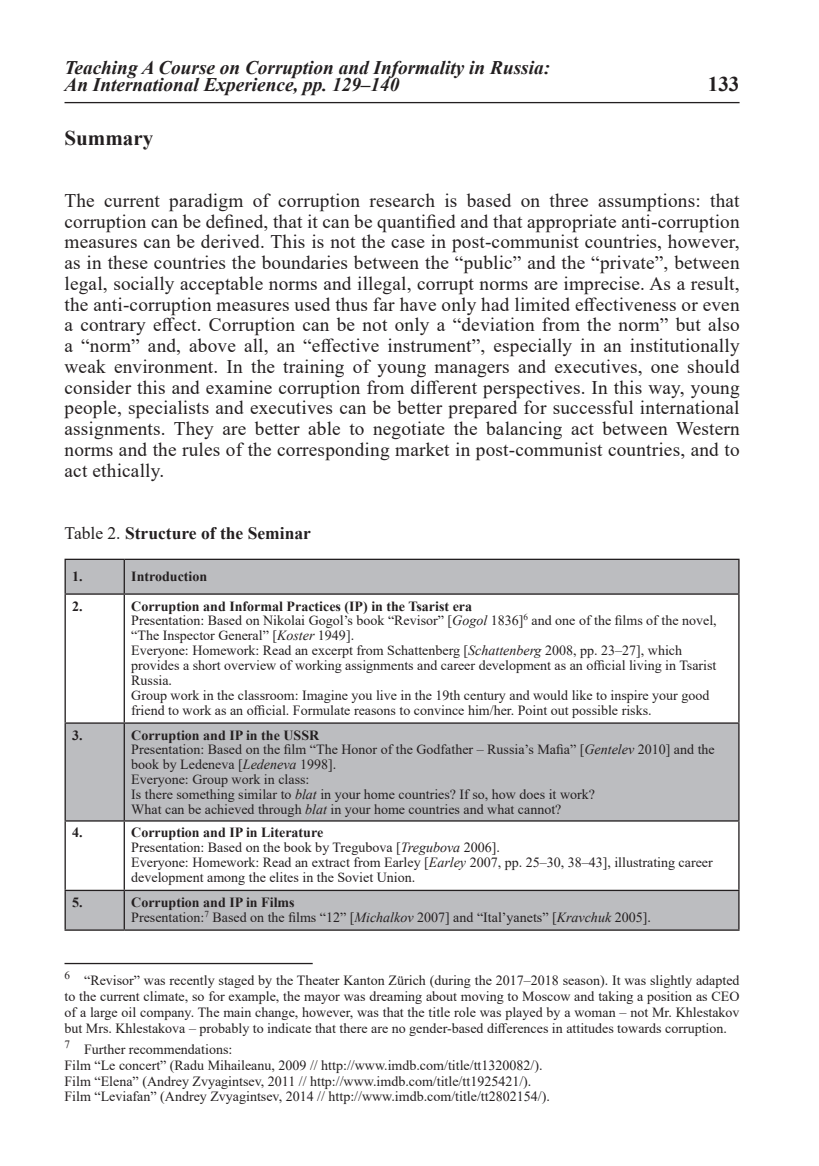
<style>
.page{position:relative;width:819px;height:1166px;background:#fff}
.page>*{position:absolute;margin:0;border:0;box-sizing:border-box;transform-origin:0 0}
.подзаголовок{font:700 21px "Times New Roman";color:#231f20}
.первый_абзац{font:19.25px/20.7px "Times New Roman";letter-spacing:.01em;color:#231f20;text-align:justify}
.t1{font:italic 700 19.25px/16.6px "Times New Roman";color:#231f20}
.таблица_ЗАГОЛОВОК{font:700 17.5px "Times New Roman";color:#231f20}
.в_таблице_черный{font:14px/14.9px "Times New Roman";color:#231f20}
.сноска{font:14px/15.8px "Times New Roman";color:#231f20;text-align:justify}
.в_таблице_черный-2{font:700 14px "Times New Roman";color:#231f20}
.сноска-2{font:11.2px "Times New Roman";color:#231f20}
.s1{font-weight:400}
.s2{font-style:italic}
</style>
<div class="page">
<hr style="left:64px;top:102px;width:675px;height:1px;background:#231f20">
<svg style="left:66px;top:560px;width:672px;height:369px"></svg>
<hr style="left:64px;top:560px;width:2px;height:33px;background:#231f20">
<hr style="left:738px;top:560px;width:1px;height:33px;background:#231f20">
<hr style="left:64px;top:595px;width:2px;height:127px;background:#231f20">
<hr style="left:738px;top:595px;width:1px;height:127px;background:#231f20">
<hr style="left:64px;top:724px;width:2px;height:96px;background:#231f20">
<hr style="left:738px;top:724px;width:1px;height:96px;background:#231f20">
<hr style="left:64px;top:821px;width:2px;height:69px;background:#231f20">
<hr style="left:738px;top:821px;width:1px;height:69px;background:#231f20">
<hr style="left:64px;top:891px;width:2px;height:38px;background:#231f20">
<hr style="left:738px;top:891px;width:1px;height:38px;background:#231f20">
<hr style="left:64px;top:559px;width:60px;height:1px;background:#231f20">
<hr style="left:124px;top:559px;width:615px;height:1px;background:#231f20">
<hr style="left:124px;top:560px;width:1px;height:33px;background:#231f20">
<hr style="left:64px;top:593px;width:60px;height:2px;background:#231f20">
<hr style="left:124px;top:593px;width:615px;height:2px;background:#231f20">
<hr style="left:124px;top:595px;width:1px;height:127px;background:#231f20">
<hr style="left:64px;top:722px;width:60px;height:2px;background:#231f20">
<hr style="left:124px;top:722px;width:615px;height:2px;background:#231f20">
<hr style="left:124px;top:724px;width:1px;height:96px;background:#231f20">
<hr style="left:64px;top:820px;width:60px;height:1px;background:#231f20">
<hr style="left:124px;top:820px;width:615px;height:1px;background:#231f20">
<hr style="left:124px;top:821px;width:1px;height:69px;background:#231f20">
<hr style="left:64px;top:890px;width:60px;height:1px;background:#231f20">
<hr style="left:124px;top:890px;width:615px;height:1px;background:#231f20">
<hr style="left:124px;top:891px;width:1px;height:38px;background:#231f20">
<hr style="left:64px;top:929px;width:60px;height:2px;background:#231f20">
<hr style="left:124px;top:929px;width:615px;height:2px;background:#231f20">
<hr style="left:64px;top:963px;width:249px;height:1px;background:#231f20">
<h2 class="t1" style="left:64px;top:59px;width:487px">Teaching A Course on Corruption and Informality in Russia:<br>An International Experience, pp. 129–140</h2>
<p class="подзаголовок" style="left:64px;top:123px;width:90px">Summary</p>
<h1 class="подзаголовок" style="left:707px;top:69px;width:33px">133</h1>
<p class="первый_абзац" style="left:64px;top:190px;width:676px">The current paradigm of corruption research is based on three assumptions: that corruption can be defined, that it can be quantified and that appropriate anti-corruption measures can be derived. This is not the case in post-communist countries, however, as in these countries the boundaries between the “public” and the “private”, between legal, socially acceptable norms and illegal, corrupt norms are imprecise. As a result, the anti-corruption measures used thus far have only had limited effectiveness or even a contrary effect. Corruption can be not only a “deviation from the norm” but also a “norm” and, above all, an “effective instrument”, especially in an institutionally weak environment. In the training of young managers and executives, one should consider this and examine corruption from different perspectives. In this way, young people, specialists and executives can be better prepared for successful international assignments. They are better able to negotiate the balancing act between Western norms and the rules of the corresponding market in post-communist countries, and to act ethically.</p>
<p class="таблица_ЗАГОЛОВОК" style="left:64px;top:520px;width:259px"><span class="s1">Table 2.</span> Structure of the Seminar<sup>67</sup></p>
<p class="в_таблице_черный-2" style="left:72px;top:567px;width:12px">1.</p>
<p class="в_таблице_черный-2" style="left:131px;top:567px;width:77px">Introduction</p>
<p class="в_таблице_черный-2" style="left:72px;top:596px;width:12px">2.</p>
<p class="в_таблице_черный-2" style="left:131px;top:596px;width:342px">Corruption and Informal Practices (IP) in the Tsarist era</p>
<p class="в_таблице_черный" style="left:131px;top:613px;width:587px">Presentation: Based on Nikolai Gogol’s book “Revisor” [<span class="s2">Gogol</span> 1836]<sup>6</sup> and one of the films of the novel, “The Inspector General” [<span class="s2">Koster</span> 1949].</p>
<p class="в_таблице_черный" style="left:131px;top:642px;width:586px">Everyone: Homework: Read an excerpt from Schattenberg [<span class="s2">Schattenberg</span> 2008, pp. 23–27], which provides a short overview of working assignments and career development as an official living in Tsarist<br>Russia.</p>
<p class="в_таблице_черный" style="left:131px;top:687px;width:579px">Group work in the classroom: Imagine you live in the 19th century and would like to inspire your good friend to work as an official. Formulate reasons to convince him/her. Point out possible risks.</p>
<p class="в_таблице_черный-2" style="left:72px;top:725px;width:12px">3.</p>
<p class="в_таблице_черный-2" style="left:131px;top:725px;width:189px">Corruption and IP in the USSR</p>
<p class="в_таблице_черный" style="left:131px;top:742px;width:585px">Presentation: Based on the film “The Honor of the Godfather – Russia’s Mafia” [<span class="s2">Gentelev</span> 2010] and the book by Ledeneva [<span class="s2">Ledeneva</span> 1998].</p>
<p class="в_таблице_черный" style="left:131px;top:771px;width:180px">Everyone: Group work in class:</p>
<p class="в_таблице_черный" style="left:131px;top:786px;width:465px">Is there something similar to <span class="s2">blat</span> in your home countries? If so, how does it work?</p>
<p class="в_таблице_черный" style="left:131px;top:801px;width:431px">What can be achieved through <span class="s2">blat</span> in your home countries and what cannot?</p>
<p class="в_таблице_черный-2" style="left:72px;top:822px;width:12px">4.</p>
<p class="в_таблице_черный-2" style="left:131px;top:822px;width:193px">Corruption and IP in Literature</p>
<p class="в_таблице_черный" style="left:131px;top:840px;width:370px">Presentation: Based on the book by Tregubova [<span class="s2">Tregubova</span> 2006].</p>
<p class="в_таблице_черный" style="left:131px;top:854px;width:583px">Everyone: Homework: Read an extract from Earley [<span class="s2">Earley</span> 2007, pp. 25–30, 38–43], illustrating career development among the elites in the Soviet Union.</p>
<p class="в_таблице_черный-2" style="left:72px;top:892px;width:12px">5.</p>
<p class="в_таблице_черный-2" style="left:131px;top:892px;width:165px">Corruption and IP in Films</p>
<p class="в_таблице_черный" style="left:131px;top:909px;width:521px">Presentation:<sup>7</sup> Based on the films “12” [<span class="s2">Michalkov</span> 2007] and “Ital’yanets” [<span class="s2">Kravchuk</span> 2005].</p>
<p class="сноска-2" style="left:64px;top:967px;width:7px">6</p>
<p class="сноска" style="left:64px;top:972px;width:676px;text-indent:20px">“Revisor” was recently staged by the Theater Kanton Zürich (during the 2017–2018 season). It was slightly adapted to the current climate, so for example, the mayor was dreaming about moving to Moscow and taking a position as CEO of a large oil company. The main change, however, was that the title role was played by a woman – not Mr. Khlestakov but Mrs. Khlestakova – probably to indicate that there are no gender-based differences in attitudes towards corruption.</p>
<p class="сноска-2" style="left:64px;top:1036px;width:7px">7</p>
<p class="сноска" style="left:84px;top:1041px;width:150px">Further recommendations:</p>
<p class="сноска" style="left:64px;top:1057px;width:479px">Film “Le concert” (Radu Mihaileanu, 2009 // http://www.imdb.com/title/tt1320082/).</p>
<p class="сноска" style="left:64px;top:1073px;width:468px">Film “Elena” (Andrey Zvyagintsev, 2011 // http://www.imdb.com/title/tt1925421/).</p>
<p class="сноска" style="left:64px;top:1088px;width:487px">Film “Leviafan” (Andrey Zvyagintsev, 2014 // http://www.imdb.com/title/tt2802154/).</p>
</div>
